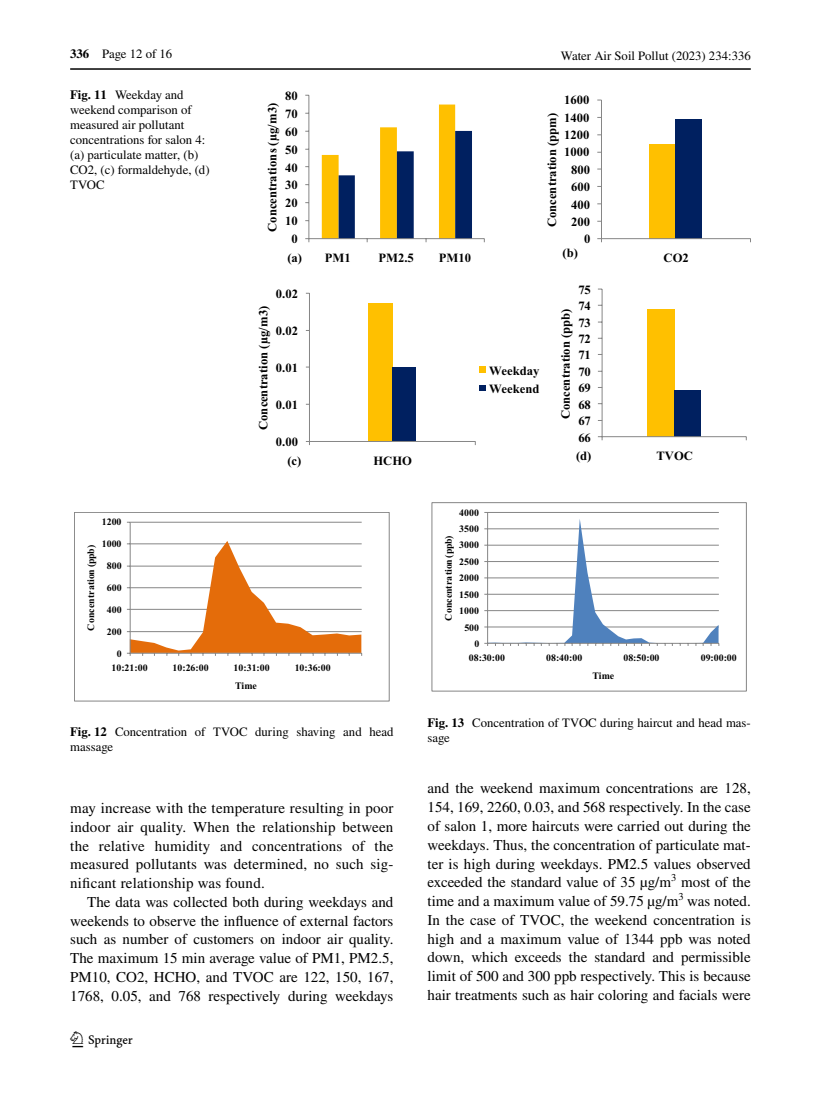
<style>
.page{position:relative;width:821px;height:1106px;background:#fff}
.page>*{position:absolute;margin:0;border:0;box-sizing:border-box;transform-origin:0 0}
.t1{font:22.5px "Springnew Regular 2";color:#000}
.t2{font:15px/18.8px "STIX";color:#000;text-align:justify}
.t3{font:12.75px/15px "STIX";color:#000}
.t4{font:12.6px/18.9px "Times New Roman PS Bold MT8";color:#000}
.t5{font:9.9px "Times New Roman PS Bold MT10";color:#000}
.t6{font:9.9px "Times New Roman PS Bold MT9";color:#000}
.s1{font-weight:700}
</style>
<div class="page">
<hr style="left:70px;top:68px;width:680px;height:2px;background:#000">
<hr style="left:308px;top:95px;width:1px;height:144px;background:#868686">
<hr style="left:309px;top:238px;width:175px;height:1px;background:#868686">
<svg style="left:322px;top:104px;width:150px;height:138px"></svg>
<div style="left:649px;top:144px;width:26px;height:95px;background:#ffc000"></div>
<div style="left:675px;top:119px;width:27px;height:120px;background:#002060"></div>
<hr style="left:601px;top:100px;width:1px;height:139px;background:#868686">
<hr style="left:601px;top:238px;width:149px;height:1px;background:#868686">
<div style="left:369px;top:303px;width:24px;height:138px;background:#ffc000"></div>
<div style="left:393px;top:367px;width:23px;height:74px;background:#002060"></div>
<hr style="left:309px;top:293px;width:1px;height:148px;background:#868686">
<hr style="left:309px;top:441px;width:166px;height:1px;background:#868686">
<div style="left:479px;top:366px;width:7px;height:7px;background:#ffc000"></div>
<div style="left:479px;top:385px;width:7px;height:6px;background:#002060"></div>
<div style="left:647px;top:310px;width:27px;height:127px;background:#ffc000"></div>
<div style="left:674px;top:391px;width:27px;height:46px;background:#002060"></div>
<hr style="left:602px;top:289px;width:1px;height:147px;background:#868686">
<hr style="left:602px;top:436px;width:144px;height:1px;background:#868686">
<svg style="left:598px;top:436px;width:5px;height:4px"></svg>
<hr style="left:130px;top:522px;width:232px;height:1px;background:#868686">
<hr style="left:130px;top:522px;width:1px;height:131px;background:#868686">
<svg style="left:127px;top:541px;width:235px;height:115px"></svg>
<div style="left:74px;top:512px;width:315px;height:189px;border:1px solid #868686"></div>
<div style="left:427px;top:502px;width:323px;height:189px;background:linear-gradient(to bottom,#fff,#fff)"></div>
<div style="left:431px;top:502px;width:315px;height:188px;background:#fff"></div>
<svg style="left:484px;top:512px;width:235px;height:134px"></svg>
<div style="left:431px;top:502px;width:315px;height:189px;border:1px solid #868686"></div>
<p class="t3" style="left:70px;top:47px;width:104px"><span class="s1">336</span> Page 12 of 16</p>
<p class="t3" style="left:561px;top:49px;width:191px">Water Air Soil Pollut (2023) 234:336</p>
<p class="t3" style="left:70px;top:88px;width:141px"><span class="s1">Fig. 11</span> Weekday and weekend comparison of measured air pollutant concentrations for salon 4: (a) particulate matter, (b)<br>CO2, (c) formaldehyde, (d)<br>TVOC</p>
<p class="t4" style="left:285px;top:86px;width:14px">80</p>
<p class="t4" style="left:262px;top:232px;width:131px;rotate:-90deg">C snoi tartnecno m/ gµ( )3</p>
<p class="t4" style="left:285px;top:104px;width:14px">70</p>
<p class="t4" style="left:285px;top:122px;width:14px">60</p>
<p class="t4" style="left:285px;top:140px;width:14px">50</p>
<p class="t4" style="left:285px;top:157px;width:14px">40</p>
<p class="t4" style="left:285px;top:175px;width:14px">30</p>
<p class="t4" style="left:285px;top:193px;width:14px">20</p>
<p class="t4" style="left:285px;top:211px;width:14px">10</p>
<p class="t4" style="left:564px;top:90px;width:27px">1600</p>
<p class="t4" style="left:564px;top:108px;width:27px">1400</p>
<p class="t4" style="left:542px;top:227px;width:116px;rotate:-90deg">Concentration (ppm)</p>
<p class="t4" style="left:564px;top:125px;width:27px">1200</p>
<p class="t4" style="left:564px;top:142px;width:27px">1000</p>
<p class="t4" style="left:571px;top:160px;width:20px">800</p>
<p class="t4" style="left:571px;top:177px;width:20px">600</p>
<p class="t4" style="left:571px;top:194px;width:20px">400</p>
<p class="t4" style="left:571px;top:212px;width:20px">200</p>
<p class="t4" style="left:291px;top:229px;width:8px">0</p>
<p class="t4" style="left:584px;top:229px;width:8px">0</p>
<p class="t4" style="left:287px;top:248px;width:16px">(a)</p>
<p class="t4" style="left:562px;top:243px;width:17px">(b)</p>
<p class="t4" style="left:325px;top:248px;width:27px">PM1</p>
<p class="t4" style="left:378px;top:248px;width:37px">PM2.5</p>
<p class="t4" style="left:439px;top:248px;width:34px">PM10</p>
<p class="t4" style="left:663px;top:248px;width:27px">CO2</p>
<p class="t4" style="left:276px;top:284px;width:24px">0.02</p>
<p class="t4" style="left:578px;top:279px;width:14px">75</p>
<p class="t4" style="left:253px;top:430px;width:126px;rotate:-90deg">C noi tartnecno m/ gµ( )3</p>
<p class="t4" style="left:276px;top:321px;width:24px">0.02</p>
<p class="t4" style="left:276px;top:358px;width:24px">0.01</p>
<p class="t4" style="left:276px;top:395px;width:24px">0.01</p>
<p class="t4" style="left:489px;top:360px;width:52px">Weekday<br>Weekend</p>
<p class="t4" style="left:578px;top:296px;width:14px">74</p>
<p class="t4" style="left:556px;top:419px;width:112px;rotate:-90deg">Concentration (ppb)</p>
<p class="t4" style="left:578px;top:312px;width:14px">73</p>
<p class="t4" style="left:578px;top:329px;width:14px">72</p>
<p class="t4" style="left:578px;top:345px;width:14px">71</p>
<p class="t4" style="left:578px;top:362px;width:14px">70</p>
<p class="t4" style="left:578px;top:378px;width:14px">69</p>
<p class="t4" style="left:578px;top:395px;width:14px">68</p>
<p class="t4" style="left:578px;top:411px;width:14px">67</p>
<p class="t4" style="left:276px;top:432px;width:24px">0.00</p>
<p class="t4" style="left:578px;top:427px;width:14px">66</p>
<p class="t4" style="left:287px;top:451px;width:16px">(c)</p>
<p class="t4" style="left:576px;top:446px;width:17px">(d)</p>
<p class="t4" style="left:373px;top:451px;width:40px">HCHO</p>
<p class="t4" style="left:656px;top:446px;width:38px">TVOC</p>
<p class="t5" style="left:459px;top:505px;width:21px">4000</p>
<p class="t6" style="left:102px;top:515px;width:21px">1200</p>
<p class="t5" style="left:459px;top:521px;width:21px">3500</p>
<p class="t6" style="left:102px;top:537px;width:21px">1000</p>
<p class="t6" style="left:84px;top:630px;width:87px;rotate:-90deg">C no i tar tnecno ) bpp(</p>
<p class="t6" style="left:107px;top:559px;width:16px">800</p>
<p class="t6" style="left:107px;top:580px;width:16px">600</p>
<p class="t6" style="left:107px;top:602px;width:16px">400</p>
<p class="t6" style="left:107px;top:624px;width:16px">200</p>
<p class="t5" style="left:441px;top:620px;width:87px;rotate:-90deg">C no i tar tnecno ) bpp(</p>
<p class="t5" style="left:459px;top:538px;width:21px">3000</p>
<p class="t5" style="left:459px;top:554px;width:21px">2500</p>
<p class="t5" style="left:459px;top:571px;width:21px">2000</p>
<p class="t5" style="left:459px;top:587px;width:21px">1500</p>
<p class="t5" style="left:459px;top:603px;width:21px">1000</p>
<p class="t5" style="left:464px;top:620px;width:16px">500</p>
<p class="t5" style="left:474px;top:636px;width:6px">0</p>
<p class="t6" style="left:117px;top:646px;width:6px">0</p>
<p class="t5" style="left:469px;top:650px;width:38px">08:30:00</p>
<p class="t5" style="left:546px;top:650px;width:38px">08:40:00</p>
<p class="t5" style="left:623px;top:650px;width:38px">08:50:00</p>
<p class="t5" style="left:700px;top:650px;width:38px">09:00:00</p>
<p class="t6" style="left:111px;top:660px;width:38px">10:21:00</p>
<p class="t6" style="left:172px;top:660px;width:38px">10:26:00</p>
<p class="t6" style="left:234px;top:660px;width:38px">10:31:00</p>
<p class="t6" style="left:295px;top:660px;width:38px">10:36:00</p>
<p class="t6" style="left:235px;top:678px;width:23px">Time</p>
<p class="t3" style="left:70px;top:725px;width:325px"><span class="s1">Fig. 12</span> Concentration of TVOC during shaving and head massage</p>
<p class="t2" style="left:70px;top:799px;width:325px">may increase with the temperature resulting in poor indoor air quality. When the relationship between the relative humidity and concentrations of the measured pollutants was determined, no such sig&shy;nificant relationship was found.</p>
<p class="t2" style="left:70px;top:893px;width:325px;text-indent:17px">The data was collected both during weekdays and weekends to observe the influence of external factors such as number of customers on indoor air quality.<br>The maximum 15 min average value of PM1, PM2.5, PM10, CO2, HCHO, and TVOC are 122, 150, 167, 1768, 0.05, and 768 respectively during weekdays</p>
<h1 class="t1" style="left:72px;top:1031px;width:62px">1 3</h1>
<p class="t5" style="left:592px;top:668px;width:23px">Time</p>
<p class="t3" style="left:427px;top:715px;width:325px"><span class="s1">Fig. 13</span> Concentration of TVOC during haircut and head mas&shy;sage</p>
<p class="t2" style="left:427px;top:780px;width:325px">and the weekend maximum concentrations are 128, 154, 169, 2260, 0.03, and 568 respectively. In the case of salon 1, more haircuts were carried out during the weekdays. Thus, the concentration of particulate mat&shy;ter is high during weekdays. PM2.5 values observed exceeded the standard value of 35 µg/m<sup>3</sup> most of the time and a maximum value of 59.75 µg/m<sup>3</sup> was noted.<br>In the case of TVOC, the weekend concentration is high and a maximum value of 1344 ppb was noted down, which exceeds the standard and permissible limit of 500 and 300 ppb respectively. This is because hair treatments such as hair coloring and facials were</p>
</div>
